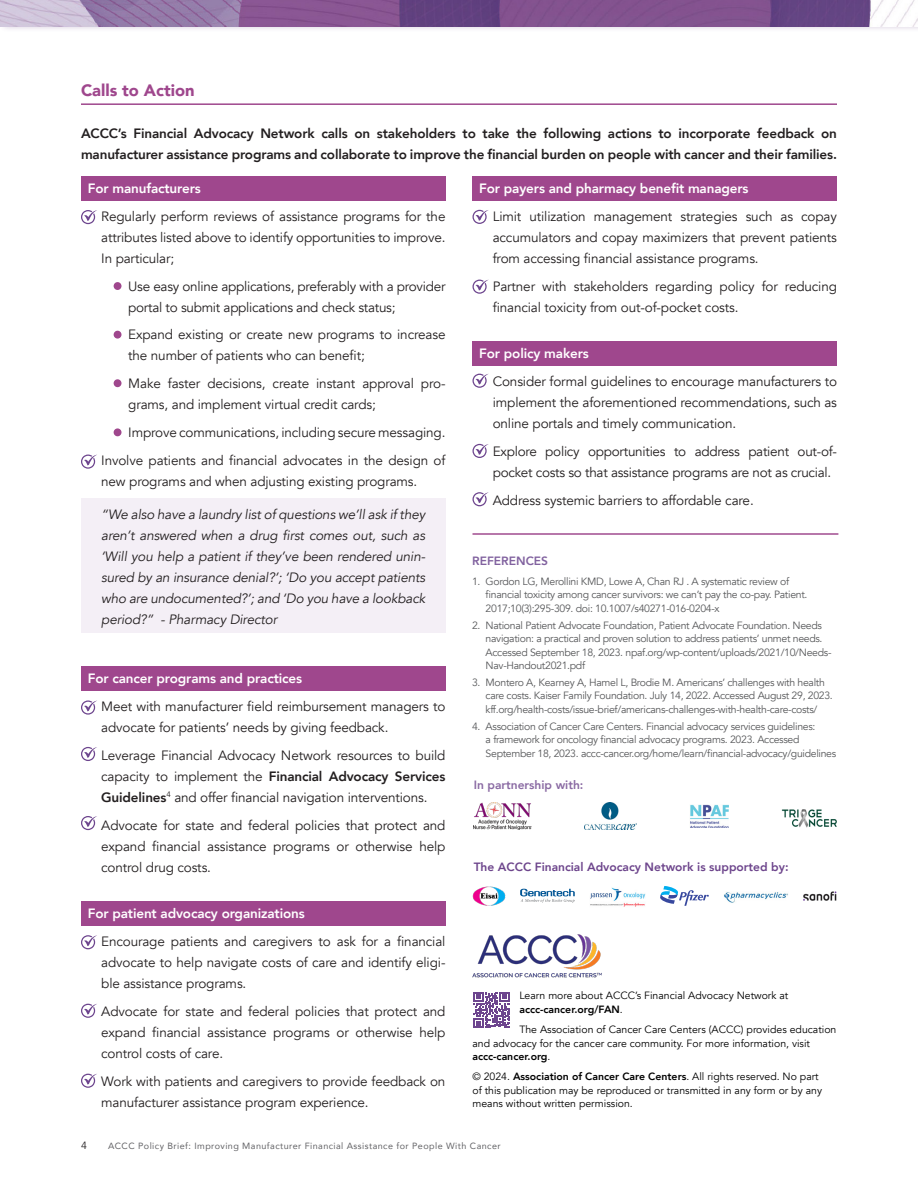
<style>
.page{position:relative;width:918px;height:1188px;background:#fff}
.page>*{position:absolute;margin:0;border:0;box-sizing:border-box;transform-origin:0 0}
.Body{font:900 16.5px "Avenir";color:#9f478d}
.Body-2{font:13.5px/21px "Avenir";letter-spacing:-.01em;color:#231f20}
.Body-3{font:italic 13.5px/21px "Avenir";letter-spacing:-.01em;color:#231f20;text-align:justify}
.Body-4{font:800 13.5px/21px "Avenir";letter-spacing:-.01em;color:#231f20}
.Body-5{font:800 13.5px "Avenir";letter-spacing:-.01em;color:#fff}
.Body-6{font:800 12px "Avenir";color:#6d458c}
.Body-7{font:800 12px "Avenir";color:#8a6aa3}
.Body-8{font:800 12px "Avenir";color:#81629f}
.t1{font:10.5px/13.5px "Avenir";letter-spacing:-.03em;color:#57585a}
.Table{font:10.5px/13.5px "Avenir";color:#000}
.t2{font:10.5px "Avenir";color:#231f20}
.t3{font:9px "Avenir";letter-spacing:.05em;color:#636366}
.s1{font-weight:800}
</style>
<div class="page">
<div style="left:81px;top:498px;width:365px;height:135px;background:#f4eff6"></div>
<div style="left:0;top:0;width:918px;height:33px;background:#f8f6f9"></div>
<img style="left:0;top:0;width:918px;height:27px">
<hr style="left:81px;top:103px;width:756px;height:2px;background:#9f478d">
<div style="left:81px;top:176px;width:365px;height:25px;background:#9f478d"></div>
<div style="left:472px;top:176px;width:365px;height:25px;background:#9f478d"></div>
<div style="left:81px;top:667px;width:365px;height:24px;background:#9f478d"></div>
<div style="left:472px;top:342px;width:365px;height:24px;background:#9f478d"></div>
<div style="left:81px;top:902px;width:365px;height:24px;background:#9f478d"></div>
<img style="left:584px;top:803px;width:53px;height:27px">
<img style="left:690px;top:805px;width:39px;height:23px">
<img style="left:782px;top:809px;width:55px;height:19px">
<img style="left:474px;top:803px;width:57px;height:27px">
<svg style="left:473px;top:992px;width:37px;height:36px"></svg>
<svg style="left:81px;top:210px;width:16px;height:14px"></svg>
<svg style="left:81px;top:935px;width:16px;height:14px"></svg>
<svg style="left:81px;top:1004px;width:16px;height:14px"></svg>
<svg style="left:81px;top:1074px;width:16px;height:14px"></svg>
<svg style="left:473px;top:210px;width:16px;height:14px"></svg>
<svg style="left:473px;top:280px;width:15px;height:14px"></svg>
<svg style="left:473px;top:444px;width:16px;height:14px"></svg>
<svg style="left:473px;top:492px;width:16px;height:14px"></svg>
<svg style="left:473px;top:374px;width:15px;height:14px"></svg>
<svg style="left:81px;top:455px;width:16px;height:14px"></svg>
<svg style="left:81px;top:700px;width:16px;height:15px"></svg>
<svg style="left:81px;top:747px;width:16px;height:14px"></svg>
<svg style="left:81px;top:816px;width:16px;height:14px"></svg>
<img style="left:472px;top:934px;width:130px;height:44px">
<hr style="left:472px;top:533px;width:366px;height:2px;background:#a04b8f">
<div style="left:114px;top:282px;width:8px;height:8px;background:#9f478d;border-radius:50%"></div>
<div style="left:114px;top:331px;width:8px;height:8px;background:#9f478d;border-radius:50%"></div>
<div style="left:114px;top:379px;width:8px;height:8px;background:#9f478d;border-radius:50%"></div>
<div style="left:114px;top:428px;width:8px;height:8px;background:#9f478d;border-radius:50%"></div>
<svg style="left:660px;top:886px;width:49px;height:20px"></svg>
<svg style="left:520px;top:889px;width:55px;height:14px"></svg>
<img style="left:803px;top:891px;width:34px;height:10px">
<img style="left:724px;top:892px;width:64px;height:11px">
<img style="left:590px;top:887px;width:55px;height:20px">
<img style="left:472px;top:886px;width:33px;height:20px">
<p class="Body" style="left:81px;top:76px;width:115px">Calls to Action</p>
<p class="Body-4" style="left:81px;top:123px;width:758px">ACCC’s Financial Advocacy Network calls on stakeholders to take the following actions to incorporate feedback on manufacturer assistance programs and collaborate to improve the financial burden on people with cancer and their families.</p>
<p class="Body-5" style="left:88px;top:178px;width:115px">For manufacturers</p>
<p class="Body-2" style="left:101px;top:206px;width:346px;text-align:justify">Regularly perform reviews of assistance programs for the attributes listed above to identify opportunities to improve.<br>In particular;</p>
<p class="Body-2" style="left:128px;top:276px;width:319px">Use easy online applications, preferably with a provider portal to submit applications and check status;</p>
<p class="Body-2" style="left:128px;top:325px;width:319px">Expand existing or create new programs to increase the number of patients who can benefit;</p>
<p class="Body-2" style="left:128px;top:373px;width:319px">Make faster decisions, create instant approval pro&shy;grams, and implement virtual credit cards;</p>
<p class="Body-2" style="left:128px;top:422px;width:319px">Improve communications, including secure messaging.</p>
<p class="Body-2" style="left:101px;top:450px;width:346px">Involve patients and financial advocates in the design of new programs and when adjusting existing programs.</p>
<p class="Body-3" style="left:101px;top:504px;width:326px">“We also have a laundry list of questions we’ll ask if they aren’t answered when a drug first comes out, such as ‘Will you help a patient if they’ve been rendered unin&shy;sured by an insurance denial?’; ‘Do you accept patients who are undocumented?’; and ‘Do you have a lookback period?” - Pharmacy Director</p>
<p class="Body-5" style="left:479px;top:178px;width:271px">For payers and pharmacy benefit managers</p>
<p class="Body-2" style="left:493px;top:206px;width:346px;text-align:justify">Limit utilization management strategies such as copay accumulators and copay maximizers that prevent patients from accessing financial assistance programs.</p>
<p class="Body-2" style="left:493px;top:276px;width:346px">Partner with stakeholders regarding policy for reducing financial toxicity from out-of-pocket costs.</p>
<p class="Body-5" style="left:479px;top:343px;width:111px">For policy makers</p>
<p class="Body-2" style="left:493px;top:371px;width:346px;text-align:justify">Consider formal guidelines to encourage manufacturers to implement the aforementioned recommendations, such as online portals and timely communication.</p>
<p class="Body-2" style="left:493px;top:441px;width:346px">Explore policy opportunities to address patient out-of&shy;pocket costs so that assistance programs are not as crucial.</p>
<p class="Body-2" style="left:493px;top:490px;width:263px">Address systemic barriers to affordable care.</p>
<p class="Body-8" style="left:472px;top:551px;width:77px">REFERENCES</p>
<p class="t1" style="left:486px;top:575px;width:323px;text-indent:-14px">1. Gordon LG, Merollini KMD, Lowe A, Chan RJ . A systematic review of financial toxicity among cancer survivors: we can’t pay the co-pay. Patient.<br>2017;10(3):295-309. doi: 10.1007/s40271-016-0204-x</p>
<p class="t1" style="left:486px;top:618px;width:347px;text-indent:-14px">2. National Patient Advocate Foundation, Patient Advocate Foundation. Needs navigation: a practical and proven solution to address patients’ unmet needs.<br>Accessed September 18, 2023. npaf.org/wp-content/uploads/2021/10/Needs-Nav-Handout2021.pdf</p>
<p class="t1" style="left:486px;top:676px;width:349px;text-indent:-14px">3. Montero A, Kearney A, Hamel L, Brodie M. Americans’ challenges with health care costs. Kaiser Family Foundation. July 14, 2022. Accessed August 29, 2023. kff.org/health-costs/issue-brief/americans-challenges-with-health-care-costs/</p>
<p class="t1" style="left:486px;top:719px;width:352px;text-indent:-14px">4. Association of Cancer Care Centers. Financial advocacy services guidelines:<br>a framework for oncology financial advocacy programs. 2023. Accessed<br>September 18, 2023. accc-cancer.org/home/learn/financial-advocacy/guidelines</p>
<p class="Body-5" style="left:88px;top:668px;width:216px">For cancer programs and practices</p>
<p class="Body-2" style="left:101px;top:696px;width:346px">Meet with manufacturer field reimbursement managers to advocate for patients’ needs by giving feedback.</p>
<p class="Body-2" style="left:101px;top:745px;width:346px;text-align:justify">Leverage Financial Advocacy Network resources to build capacity to implement the <span class="s1">Financial Advocacy Services Guidelines</span><sup>4</sup> and offer financial navigation interventions.</p>
<p class="Body-2" style="left:101px;top:815px;width:346px;text-align:justify">Advocate for state and federal policies that protect and expand financial assistance programs or otherwise help control drug costs.</p>
<p class="Body-7" style="left:474px;top:776px;width:111px">In partnership with:</p>
<p class="Body-6" style="left:474px;top:858px;width:316px">The ACCC Financial Advocacy Network is supported by:</p>
<p class="Body-5" style="left:88px;top:903px;width:219px">For patient advocacy organizations</p>
<p class="Body-2" style="left:101px;top:931px;width:346px;text-align:justify">Encourage patients and caregivers to ask for a financial advocate to help navigate costs of care and identify eligi&shy;ble assistance programs.</p>
<p class="Body-2" style="left:101px;top:1001px;width:346px;text-align:justify">Advocate for state and federal policies that protect and expand financial assistance programs or otherwise help control costs of care.</p>
<p class="Body-2" style="left:101px;top:1071px;width:346px">Work with patients and caregivers to provide feedback on manufacturer assistance program experience.</p>
<p class="Table" style="left:519px;top:989px;width:270px">Learn more about ACCC’s Financial Advocacy Network at <span class="s1">accc-cancer.org/FAN</span>.</p>
<p class="Table" style="left:472px;top:1023px;width:365px;text-indent:47px">The Association of Cancer Care Centers (ACCC) provides education and advocacy for the cancer care community. For more information, visit <span class="s1">accc-cancer.org</span>.</p>
<p class="Table" style="left:472px;top:1070px;width:351px">© 2024. <span class="s1">Association of Cancer Care Centers</span>. All rights reserved. No part of this publication may be reproduced or transmitted in any form or by any means without written permission.</p>
<p class="t2" style="left:81px;top:1140px;width:7px">4</p>
<p class="t3" style="left:108px;top:1139px;width:394px">ACCC Policy Brief: Improving Manufacturer Financial Assistance for People With Cancer</p>
</div>
